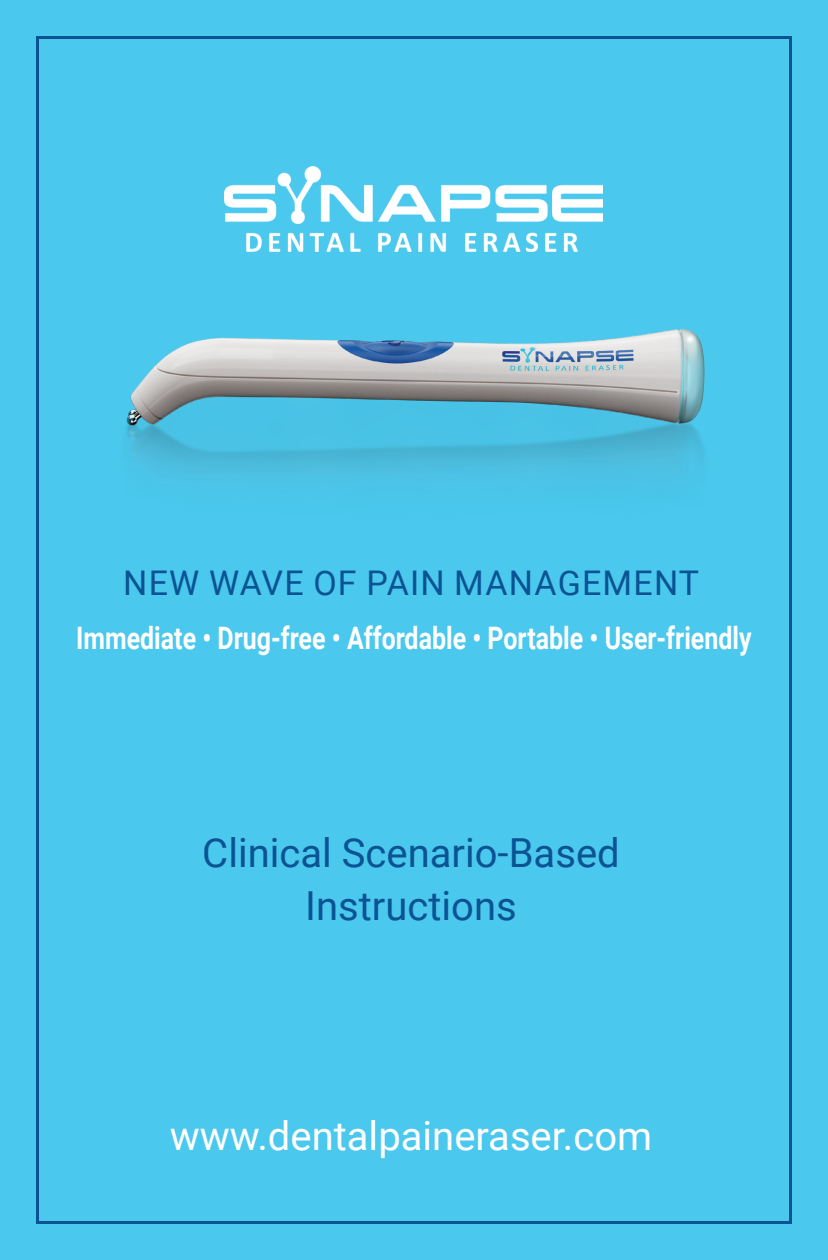
<style>
.page{position:relative;width:828px;height:1260px;background:#4ac8ed}
.page>*{position:absolute;margin:0;border:0;box-sizing:border-box;transform-origin:0 0}
.t1{font:40px "Roboto";color:#0b5393}
.t2{font:40px "Roboto";color:#fff}
.t3{font:34px "Roboto";letter-spacing:.035em;color:#0b5393}
.t4{font:700 31px "Roboto";color:#fff;scale:.81 1}
</style>
<div class="page">
<img style="left:225px;top:167px;width:378px;height:85px">
<img style="left:126px;top:328px;width:579px;height:146px">
<p class="t3" style="left:123px;top:559px;width:577px">NEW WAVE OF PAIN MANAGEMENT</p>
<p class="t4" style="left:76px;top:616px;width:835px">Immediate • Drug-free • Affordable • Portable • User-friendly</p>
<p class="t1" style="left:202px;top:825px;width:419px">Clinical Scenario-Based</p>
<p class="t1" style="left:305px;top:878px;width:213px">Instructions</p>
<p class="t2" style="left:170px;top:1107px;width:484px">www.dentalpaineraser.com</p>
</div>
